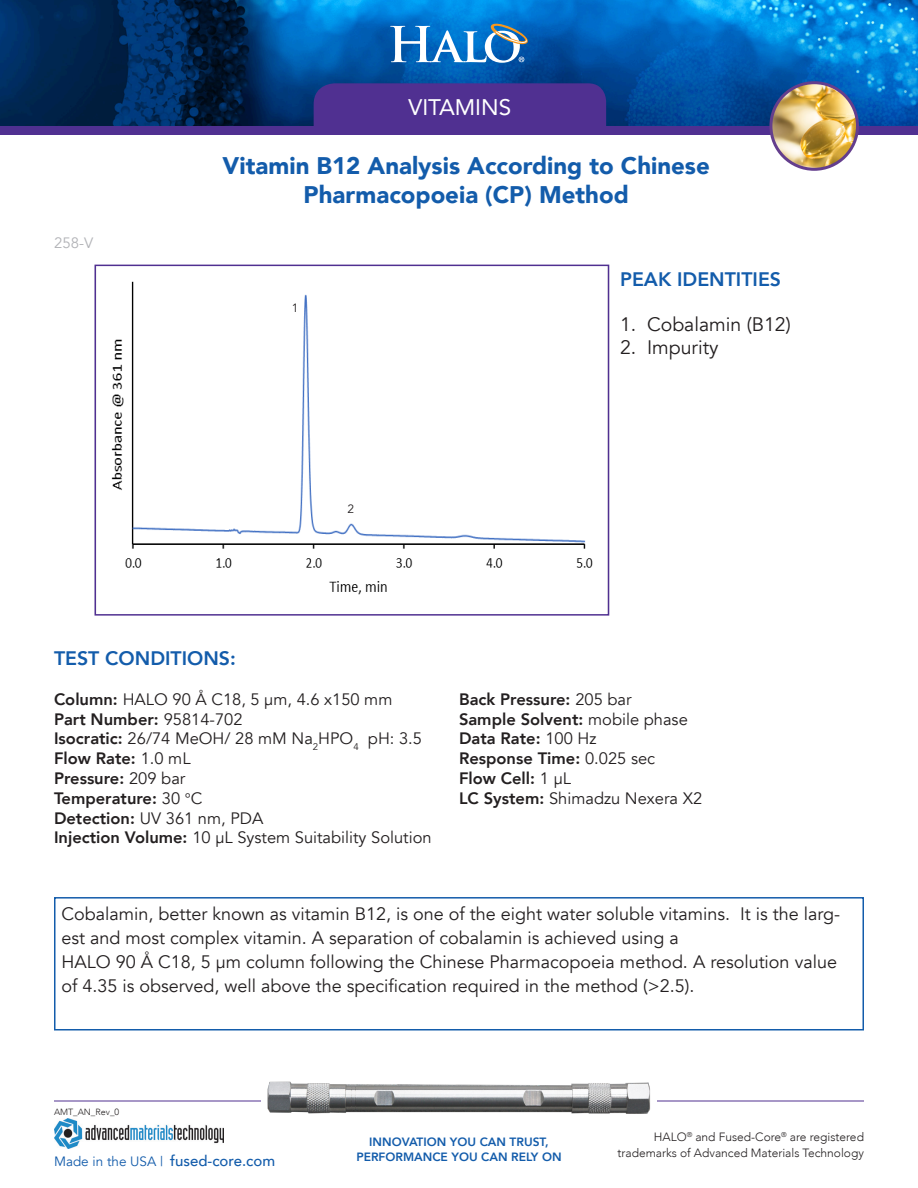
<style>
.page{position:relative;width:918px;height:1188px;background:#fff}
.page>*{position:absolute;margin:0;border:0;box-sizing:border-box;transform-origin:0 0}
.Headline{font:900 24px/28.8px "Avenir";color:#135cab;text-align:center}
.t1{font:22.5px "Avenir";color:#fff}
.Headline-2{font:800 19.5px "Avenir";color:#135cab}
.t2{font:19.5px "Avenir";color:#231f20}
.t3{font:18px/24px "Avenir";color:#231f20}
.t4{font:16.5px "Avenir";color:#231f20}
.t5{font:800 16.5px "Avenir";color:#231f20}
.t6{font:500 15px "Avenir";color:#135cab}
.t7{font:15px "Avenir";color:#b2b3b7}
.t8{font:13.5px "Avenir";color:#135cab}
.t9{font:300 12px/16.5px "Avenir";color:#231f20;text-align:right}
.t10{font:800 12px "Avenir";color:#135cab}
.t11{font:12px "Avenir";color:#231f20}
.t12{font:300 9px "Avenir";color:#231f20}
.s1{font-weight:800}
.s2{font-weight:400}
.s3{font-weight:400;font-size:15px}
</style>
<div class="page">
<img style="left:0;top:0;width:918px;height:126px">
<svg style="left:390px;top:22px;width:139px;height:41px"></svg>
<div style="left:0;top:126px;width:918px;height:9px;background:#503091"></div>
<div style="left:314px;top:83px;width:292px;height:43px;background:#503091"></div>
<img style="left:771px;top:83px;width:87px;height:86px;border-radius:43px">
<div style="left:769px;top:81px;width:90px;height:90px;border:3px solid #643e8d;border-radius:50%"></div>
<hr style="left:54px;top:1101px;width:810px;height:1px;background:#503091">
<img style="left:262px;top:1081px;width:395px;height:33px">
<img style="left:54px;top:1119px;width:170px;height:29px">
<div style="left:54px;top:897px;width:810px;height:133px;border:2px solid #135cab"></div>
<img style="left:111px;top:281px;width:482px;height:314px">
<div style="left:94px;top:265px;width:515px;height:351px;border:2px solid #503091"></div>
<p class="t1" style="left:409px;top:89px;width:104px">VITAMINS</p>
<p class="t7" style="left:54px;top:234px;width:41px">258-V</p>
<p class="Headline" style="left:223px;top:151px;width:489px">Vitamin B12 Analysis According to Chinese<br>Pharmacopoeia (CP) Method</p>
<p class="t11" style="left:292px;top:300px;width:8px">1</p>
<p class="t11" style="left:347px;top:501px;width:8px">2</p>
<p class="Headline-2" style="left:620px;top:264px;width:163px">PEAK IDENTITIES</p>
<p class="t2" style="left:620px;top:313px;width:172px">1. Cobalamin (B12)</p>
<p class="t2" style="left:620px;top:336px;width:100px">2. Impurity</p>
<p class="Headline-2" style="left:54px;top:644px;width:183px">TEST CONDITIONS:</p>
<p class="t4" style="left:54px;top:689px;width:340px"><span class="s1">Column:</span> HALO 90 Å C18, 5 µm, 4.6 x150 mm</p>
<p class="t5" style="left:54px;top:706px;width:190px">Part Number: <span class="s2">95814-702</span></p>
<p class="t4" style="left:54px;top:729px;width:370px"><span class="s1">Isocratic:</span> 26/74 MeOH/ 28 mM Na<sub>2</sub>HPO<sub>4</sub> pH: 3.5</p>
<p class="t5" style="left:54px;top:746px;width:138px">Flow Rate: <span class="s2">1.0 mL</span></p>
<p class="t5" style="left:54px;top:765px;width:133px">Pressure: <span class="s2">209 bar</span></p>
<p class="t5" style="left:54px;top:785px;width:150px">Temperature: <span class="s2">30</span> <span class="s3">°</span><span class="s2">C</span></p>
<p class="t4" style="left:54px;top:808px;width:211px"><span class="s1">Detection:</span> UV 361 nm, PDA</p>
<p class="t4" style="left:54px;top:828px;width:379px"><span class="s1">Injection Volume:</span> 10 µL System Suitability Solution</p>
<p class="t5" style="left:459px;top:686px;width:174px">Back Pressure: <span class="s2">205 bar</span></p>
<p class="t5" style="left:459px;top:706px;width:230px">Sample Solvent: <span class="s2">mobile phase</span></p>
<p class="t5" style="left:459px;top:726px;width:139px">Data Rate: <span class="s2">100 Hz</span></p>
<p class="t5" style="left:459px;top:746px;width:198px">Response Time: <span class="s2">0.025 sec</span></p>
<p class="t5" style="left:459px;top:765px;width:114px">Flow Cell: <span class="s2">1 µL</span></p>
<p class="t4" style="left:459px;top:788px;width:245px"><span class="s1">LC System:</span> Shimadzu Nexera X2</p>
<p class="t3" style="left:62px;top:902px;width:780px">Cobalamin, better known as vitamin B12, is one of the eight water soluble vitamins. It is the larg&shy;est and most complex vitamin. A separation of cobalamin is achieved using a</p>
<p class="t3" style="left:62px;top:950px;width:777px">HALO 90 Å C18, 5 µm column following the Chinese Pharmacopoeia method. A resolution value of 4.35 is observed, well above the specification required in the method (&gt;2.5).</p>
<p class="t12" style="left:54px;top:1106px;width:67px">AMT_AN_Rev_0</p>
<p class="t10" style="left:369px;top:1133px;width:181px">INNOVATION YOU CAN TRUST,</p>
<p class="t8" style="left:54px;top:1153px;width:111px">Made in the USA |</p>
<p class="t10" style="left:356px;top:1147px;width:207px">PERFORMANCE YOU CAN RELY ON</p>
<p class="t6" style="left:170px;top:1148px;width:107px">fused-core.com</p>
<p class="t9" style="left:617px;top:1128px;width:248px">HALO<sup>®</sup> and Fused-Core<sup>®</sup> are registered trademarks of Advanced Materials Technology</p>
</div>
